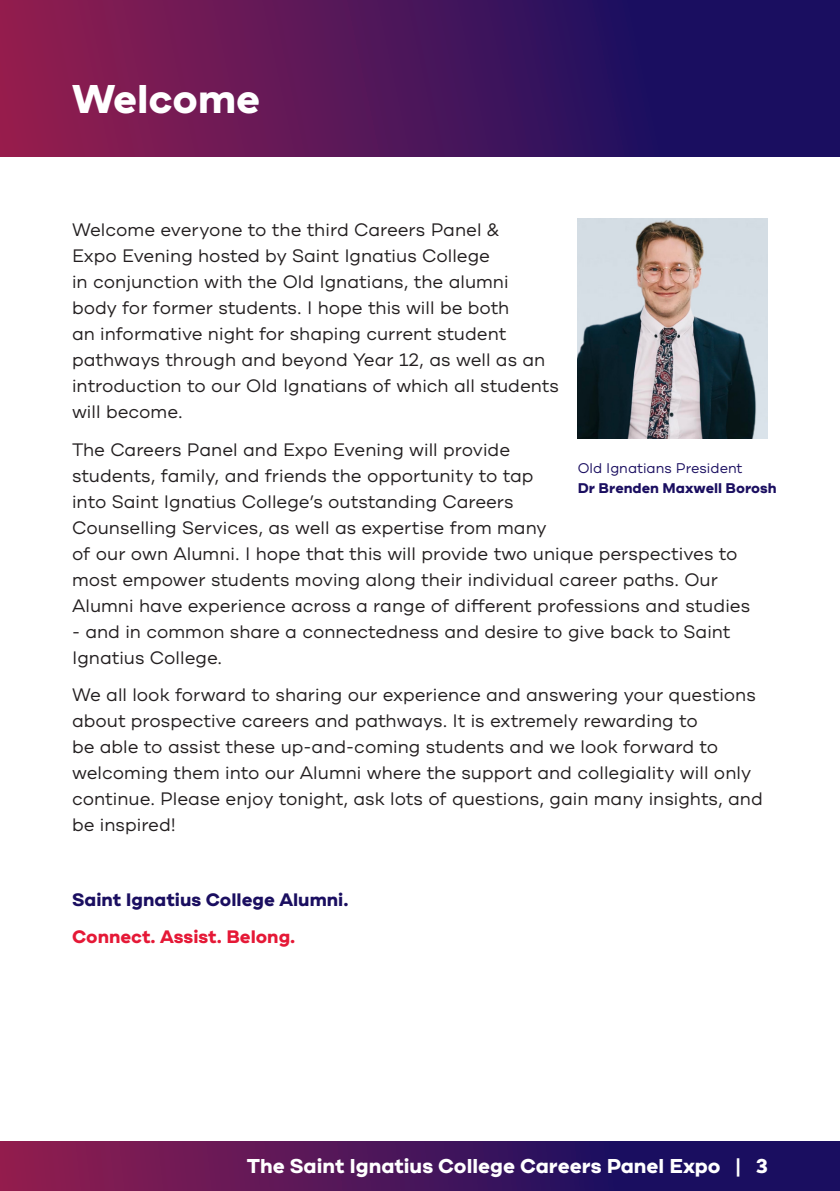
<style>
.page{position:relative;width:840px;height:1191px;background:#fff}
.page>*{position:absolute;margin:0;border:0;box-sizing:border-box;transform-origin:0 0}
.t1{font:700 40px "Cardium A";color:#fff}
.t2{font:700 20px "Cardium A";color:#fff}
.t3{font:18px/26px "Cardium A";color:#231f20}
.t4{font:700 18px "Cardium A";color:#1a0e60}
.t5{font:700 18px "Cardium A";color:#e51836}
.t6{font:700 14px "Cardium A";color:#1a0e60}
.t7{font:14px "Cardium A";color:#1a0e60}
</style>
<div class="page">
<svg style="left:0;top:0;width:839px;height:156px;background:#4b1559"></svg>
<svg style="left:0;top:1141px;width:839px;height:50px;background:#48145a"></svg>
<img style="left:577px;top:218px;width:189px;height:221px">
<p class="t1" style="left:72px;top:73px;width:190px">Welcome</p>
<p class="t3" style="left:72px;top:217px;width:488px">Welcome everyone to the third Careers Panel &amp;<br>Expo Evening hosted by Saint Ignatius College<br>in conjunction with the Old Ignatians, the alumni<br>body for former students. I hope this will be both<br>an informative night for shaping current student pathways through and beyond Year 12, as well as an introduction to our Old Ignatians of which all students will become.</p>
<p class="t3" style="left:72px;top:436px;width:679px">The Careers Panel and Expo Evening will provide<br>students, family, and friends the opportunity to tap<br>into Saint Ignatius College’s outstanding Careers<br>Counselling Services, as well as expertise from many<br>of our own Alumni. I hope that this will provide two unique perspectives to most empower students moving along their individual career paths. Our Alumni have experience across a range of different professions and studies</p>
<p class="t3" style="left:72px;top:618px;width:659px">- and in common share a connectedness and desire to give back to Saint<br>Ignatius College.</p>
<p class="t3" style="left:72px;top:682px;width:692px">We all look forward to sharing our experience and answering your questions about prospective careers and pathways. It is extremely rewarding to<br>be able to assist these up-and-coming students and we look forward to welcoming them into our Alumni where the support and collegiality will only continue. Please enjoy tonight, ask lots of questions, gain many insights, and be inspired!</p>
<p class="t7" style="left:577px;top:459px;width:166px">Old Ignatians President</p>
<p class="t6" style="left:577px;top:479px;width:200px">Dr Brenden Maxwell Borosh</p>
<p class="t4" style="left:72px;top:888px;width:278px">Saint Ignatius College Alumni.</p>
<p class="t5" style="left:72px;top:925px;width:225px">Connect. Assist. Belong.</p>
<p class="t2" style="left:246px;top:1153px;width:522px">The Saint Ignatius College Careers Panel Expo | 3</p>
</div>
